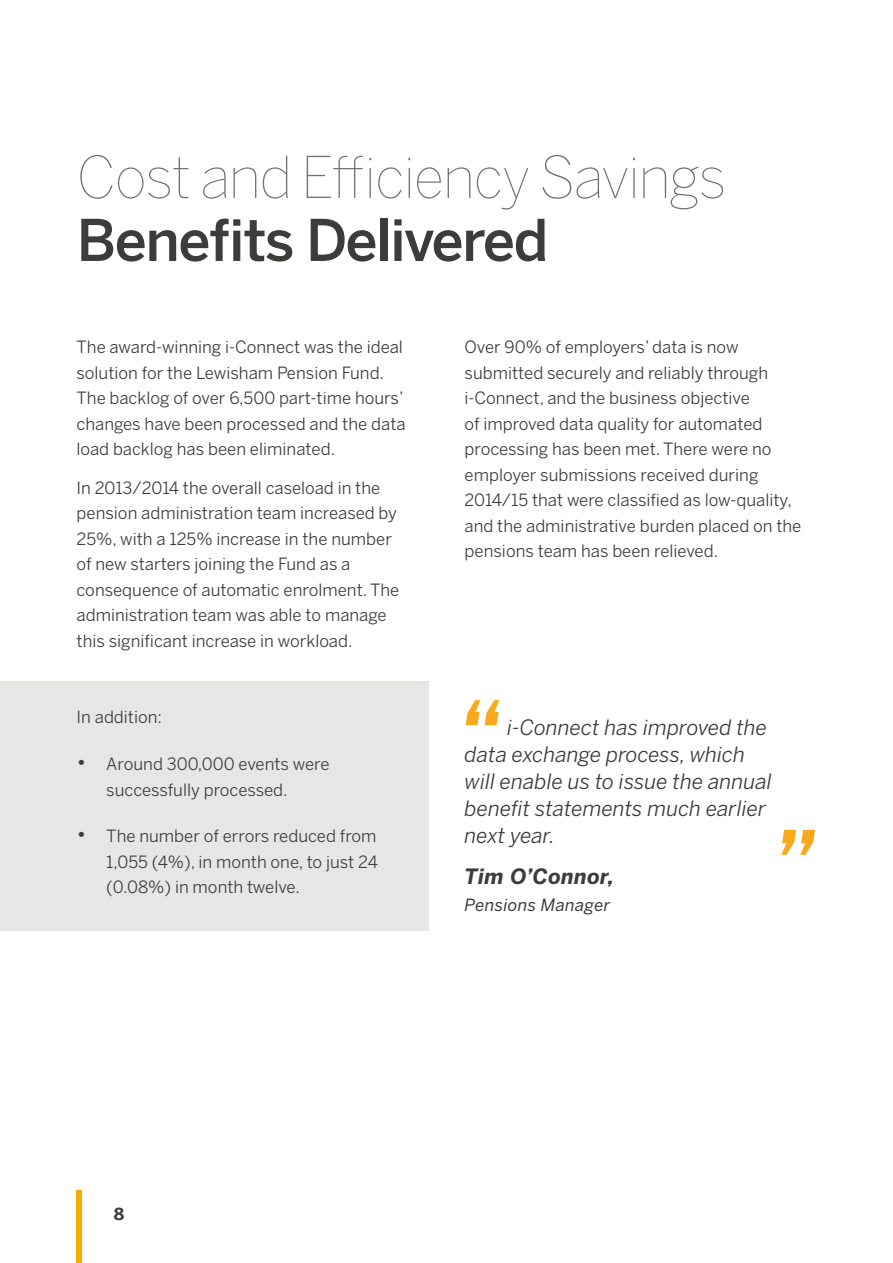
<style>
.page{position:relative;width:893px;height:1263px;background:#fff}
.page>*{position:absolute;margin:0;border:0;box-sizing:border-box;transform-origin:0 0}
.t1{font:italic 500 103.5px "Benton Sans";color:#f9a91b;scale:.87 1}
._25pt_light___body_g{font:100 57px "Benton Sans";letter-spacing:-.025em;color:#757070}
._25pt_light___body_g-2{font:500 57px "Benton Sans";letter-spacing:-.025em;color:#3e3c3a}
.Benton_Light_14_5pt{font:italic 21px/27px "Benton Sans";color:#3e3c3a}
.Body{font:italic 700 21px "Benton Sans";letter-spacing:.015em;color:#3e3c3a}
.Benton_Light_14_5pt-2{font:16.8px/25.5px "Benton Sans";color:#3e3c3a}
.Body-2{font:italic 16.8px "Benton Sans";letter-spacing:.015em;color:#3e3c3a}
.t2{font:700 16.5px "Benton Sans";color:#3e3c3a}
.s1{font-size:21.75px}
</style>
<div class="page">
<div style="left:0;top:681px;width:428px;height:249px;background:#e6e7e4"></div>
<div style="left:77px;top:1191px;width:5px;height:72px;background:#f8aa00"></div>
<p class="_25pt_light___body_g" style="left:77px;top:143px;width:652px">Cost and Efficiency Savings</p>
<p class="_25pt_light___body_g-2" style="left:77px;top:205px;width:473px">Benefits Delivered</p>
<p class="Benton_Light_14_5pt-2" style="left:77px;top:335px;width:331px">The award-winning i-Connect was the ideal solution for the Lewisham Pension Fund.<br>The backlog of over 6,500 part-time hours’ changes have been processed and the data load backlog has been eliminated.</p>
<p class="Benton_Light_14_5pt-2" style="left:77px;top:475px;width:324px">In 2013/2014 the overall caseload in the pension administration team increased by 25%, with a 125% increase in the number of new starters joining the Fund as a consequence of automatic enrolment. The administration team was able to manage this significant increase in workload.</p>
<p class="Benton_Light_14_5pt-2" style="left:77px;top:704px;width:87px">In addition:</p>
<p class="Benton_Light_14_5pt-2" style="left:106px;top:751px;width:225px;text-indent:-30px"><span class="s1">•</span> Around 300,000 events were successfully processed.</p>
<p class="Benton_Light_14_5pt-2" style="left:106px;top:823px;width:273px;text-align:justify;text-indent:-30px"><span class="s1">•</span> The number of errors reduced from 1,055 (4%), in month one, to just 24 (0.08%) in month twelve.</p>
<p class="Benton_Light_14_5pt-2" style="left:465px;top:335px;width:338px">Over 90% of employers’ data is now submitted securely and reliably through i-Connect, and the business objective<br>of improved data quality for automated processing has been met. There were no employer submissions received during 2014/15 that were classified as low-quality, and the administrative burden placed on the pensions team has been relieved.</p>
<p class="t1" style="left:457px;top:675px;width:52px">“</p>
<p class="Benton_Light_14_5pt" style="left:465px;top:714px;width:309px;text-indent:43px">i-Connect has improved the data exchange process, which will enable us to issue the annual benefit statements much earlier next year.</p>
<p class="Body" style="left:465px;top:863px;width:151px">Tim O’Connor,</p>
<p class="Body-2" style="left:465px;top:894px;width:148px">Pensions Manager</p>
<p class="t1" style="left:772px;top:805px;width:52px">”</p>
<p class="t2" style="left:114px;top:1203px;width:12px">8</p>
</div>
